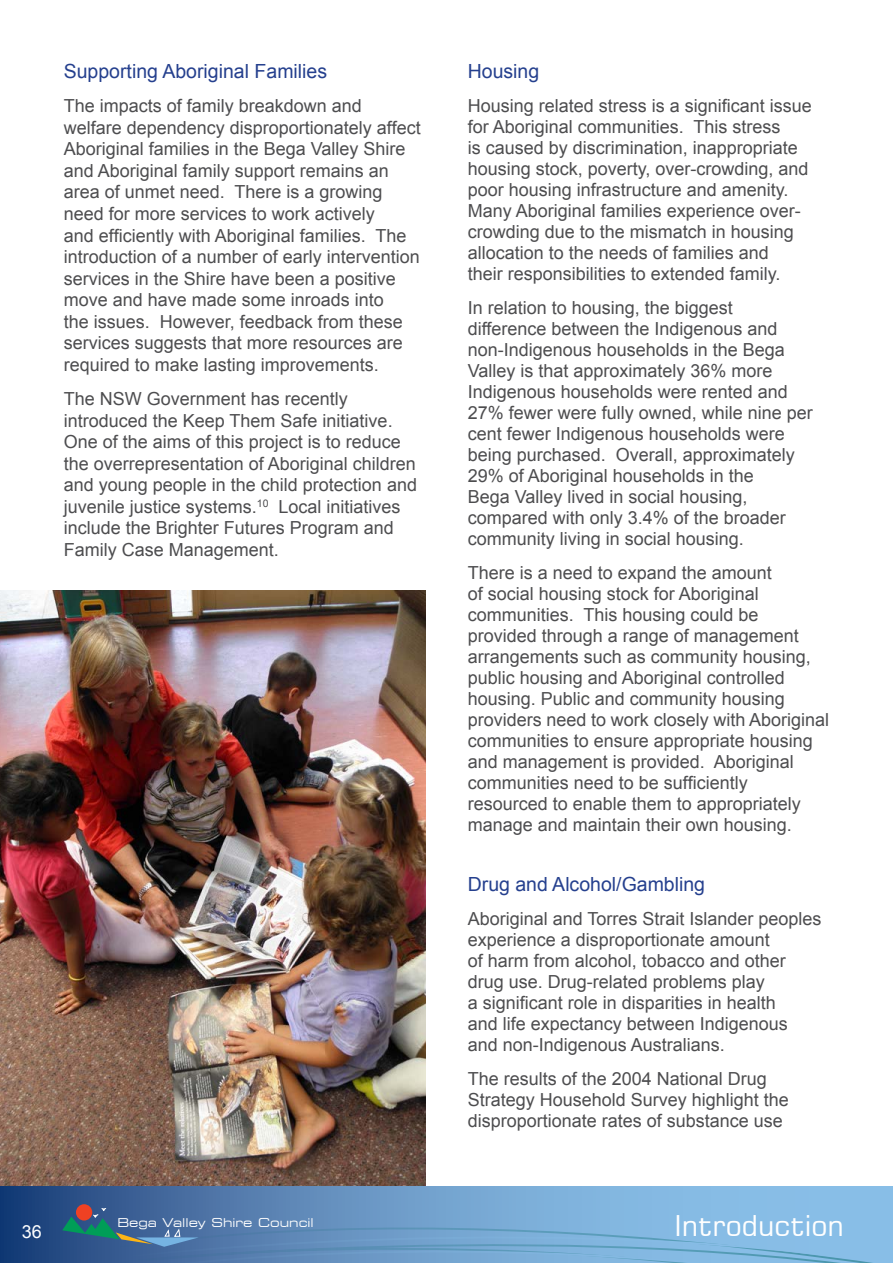
<style>
.page{position:relative;width:893px;height:1263px;background:#fff}
.page>*{position:absolute;margin:0;border:0;box-sizing:border-box;transform-origin:0 0}
.t1{font:28.5px "Square 721 BT";color:#fff}
.t2{font:19.5px "Arial";color:#25408e}
.t3{font:18px/21px "Arial";color:#4d4d4f}
.t4{font:18px "Arial";color:#fff}
.t5{font:expanded 12px "Square 721 BT";color:#fff}
</style>
<div class="page">
<svg style="left:0;top:1186px;width:893px;height:77px;background:#5c89b8"></svg>
<svg style="left:76px;top:1204px;width:16px;height:16px"></svg>
<svg style="left:62px;top:1208px;width:831px;height:55px;background:#6c9cc6"></svg>
<img style="left:0;top:590px;width:425px;height:596px">
<p class="t2" style="left:64px;top:63px;width:265px">Supporting Aboriginal Families</p>
<p class="t3" style="left:64px;top:96px;width:358px;line-height:21.6px">The impacts of family breakdown and welfare dependency disproportionately affect Aboriginal families in the Bega valley Shire and Aboriginal family support remains an area of unmet need. There is a growing need for more services to work actively<br>and efficiently with Aboriginal families. The introduction of a number of early intervention services in the Shire have been a positive move and have made some inroads into<br>the issues. However, feedback from these services suggests that more resources are required to make lasting improvements.</p>
<p class="t3" style="left:64px;top:389px;width:355px;line-height:21.6px">The NSw government has recently introduced the Keep Them Safe initiative.<br>One of the aims of this project is to reduce the overrepresentation of Aboriginal children and young people in the child protection and juvenile justice systems.<sup>10</sup> local initiatives include the Brighter Futures Program and Family Case Management.</p>
<p class="t2" style="left:468px;top:63px;width:73px">Housing</p>
<p class="t3" style="left:468px;top:95px;width:346px">Housing related stress is a significant issue for Aboriginal communities. This stress<br>is caused by discrimination, inappropriate housing stock, poverty, over-crowding, and poor housing infrastructure and amenity.<br>Many Aboriginal families experience over&shy;crowding due to the mismatch in housing allocation to the needs of families and<br>their responsibilities to extended family.</p>
<p class="t3" style="left:468px;top:298px;width:347px">in relation to housing, the biggest difference between the indigenous and non-indigenous households in the Bega valley is that approximately 36% more indigenous households were rented and 27% fewer were fully owned, while nine per cent fewer indigenous households were being purchased. Overall, approximately 29% of Aboriginal households in the<br>Bega valley lived in social housing, compared with only 3.4% of the broader community living in social housing.</p>
<p class="t3" style="left:468px;top:563px;width:363px">There is a need to expand the amount<br>of social housing stock for Aboriginal communities. This housing could be provided through a range of management arrangements such as community housing, public housing and Aboriginal controlled housing. Public and community housing providers need to work closely with Aboriginal communities to ensure appropriate housing and management is provided. Aboriginal communities need to be sufficiently resourced to enable them to appropriately manage and maintain their own housing.</p>
<p class="t2" style="left:468px;top:876px;width:239px">Drug and Alcohol/gambling</p>
<p class="t3" style="left:468px;top:909px;width:355px">Aboriginal and Torres Strait islander peoples experience a disproportionate amount<br>of harm from alcohol, tobacco and other drug use. Drug-related problems play<br>a significant role in disparities in health<br>and life expectancy between indigenous and non-indigenous Australians.</p>
<p class="t3" style="left:468px;top:1069px;width:323px">The results of the 2004 National Drug<br>Strategy Household Survey highlight the disproportionate rates of substance use</p>
<p class="t4" style="left:22px;top:1223px;width:22px">36</p>
<h1 class="t1" style="left:675px;top:1215px;width:171px">Introduction</h1>
<p class="t5" style="left:118px;top:1218px;width:198px">Bega Valley Shire Council</p>
</div>
